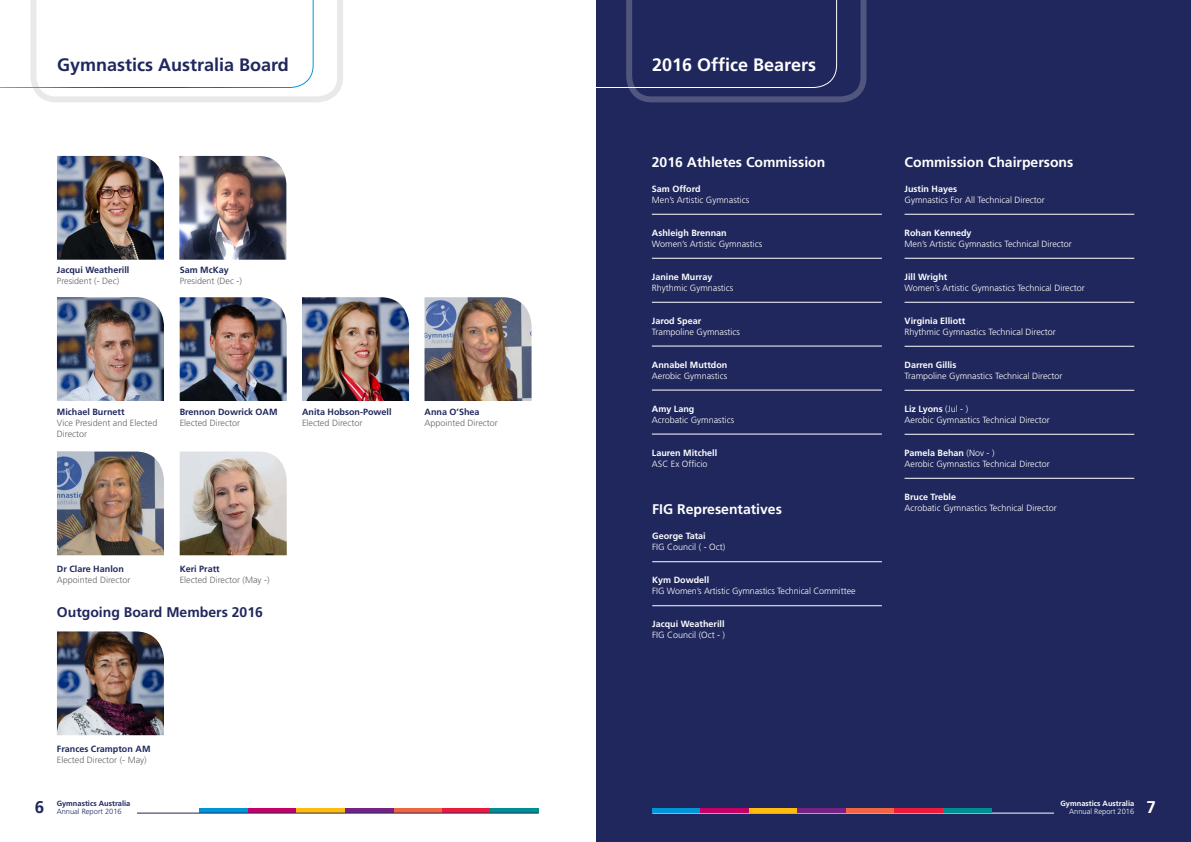
<style>
.page{position:relative;width:1191px;height:842px;background:#fff}
.page>*{position:absolute;margin:0;border:0;box-sizing:border-box;transform-origin:0 0}
.t1{font:700 18px "Frutiger";color:#1f275c}
.t2{font:700 18px "Frutiger";color:#fff}
.t3{font:700 17px "Frutiger";color:#1f275c}
.t4{font:700 17px "Frutiger";color:#fff}
.t5{font:700 14px "Frutiger";color:#fff}
.t6{font:700 14px "Frutiger";color:#1f275c}
.t7{font:300 9px/11px "Frutiger";color:#fff}
.t8{font:700 9px "Frutiger";color:#fff}
.t9{font:300 9px/11px "Frutiger";color:#65656a}
.t10{font:700 9px "Frutiger";color:#1f275c}
.t11{font:700 7.5px "Frutiger";color:#1f275c}
.t12{font:700 7.5px "Frutiger";color:#fff}
.t13{font:300 7.5px "Frutiger";color:#1f275c}
.t14{font:300 7.5px "Frutiger";color:#fff}
.s1{font-weight:700}
</style>
<div class="page">
<div style="left:393px;top:808px;width:49px;height:5px;background:#f26541"></div>
<div style="left:442px;top:808px;width:48px;height:5px;background:#ed1a3b"></div>
<div style="left:490px;top:808px;width:49px;height:5px;background:#008f91"></div>
<div style="left:200px;top:808px;width:48px;height:5px;background:#0095da"></div>
<div style="left:248px;top:808px;width:49px;height:5px;background:#c40067"></div>
<div style="left:296px;top:808px;width:49px;height:5px;background:#febc11"></div>
<div style="left:345px;top:808px;width:48px;height:5px;background:#762283"></div>
<svg style="left:0;top:0;width:343px;height:102px"></svg>
<hr style="left:137px;top:813px;width:402px;height:1px;background:#1f275c">
<img style="left:57px;top:297px;width:107px;height:104px">
<img style="left:57px;top:451px;width:107px;height:104px">
<img style="left:57px;top:631px;width:107px;height:104px">
<img style="left:57px;top:156px;width:107px;height:104px">
<img style="left:302px;top:297px;width:107px;height:104px">
<img style="left:180px;top:297px;width:107px;height:104px">
<img style="left:180px;top:451px;width:107px;height:104px">
<img style="left:424px;top:297px;width:107px;height:104px">
<div style="left:596px;top:0;width:595px;height:842px;background:#1f275c"></div>
<hr style="left:652px;top:214px;width:230px;height:1px;background:#fff">
<hr style="left:652px;top:258px;width:230px;height:1px;background:#fff">
<hr style="left:652px;top:302px;width:230px;height:1px;background:#fff">
<hr style="left:652px;top:346px;width:230px;height:1px;background:#fff">
<hr style="left:652px;top:390px;width:230px;height:1px;background:#fff">
<hr style="left:652px;top:434px;width:230px;height:1px;background:#fff">
<hr style="left:904px;top:214px;width:230px;height:1px;background:#fff">
<hr style="left:904px;top:258px;width:230px;height:1px;background:#fff">
<hr style="left:904px;top:302px;width:230px;height:1px;background:#fff">
<hr style="left:904px;top:346px;width:230px;height:1px;background:#fff">
<hr style="left:904px;top:390px;width:230px;height:1px;background:#fff">
<hr style="left:904px;top:434px;width:230px;height:1px;background:#fff">
<hr style="left:904px;top:478px;width:230px;height:1px;background:#fff">
<hr style="left:652px;top:561px;width:230px;height:1px;background:#fff">
<hr style="left:652px;top:605px;width:230px;height:1px;background:#fff">
<hr style="left:652px;top:813px;width:402px;height:1px;background:#fff">
<img style="left:179px;top:156px;width:107px;height:104px">
<div style="left:846px;top:808px;width:48px;height:5px;background:#f26541"></div>
<div style="left:894px;top:808px;width:49px;height:5px;background:#ed1a3b"></div>
<div style="left:942px;top:808px;width:49px;height:5px;background:#008f91"></div>
<div style="left:652px;top:808px;width:49px;height:5px;background:#0095da"></div>
<div style="left:700px;top:808px;width:49px;height:5px;background:#c40067"></div>
<div style="left:749px;top:808px;width:48px;height:5px;background:#febc11"></div>
<div style="left:797px;top:808px;width:49px;height:5px;background:#762283"></div>
<svg style="left:596px;top:0;width:271px;height:103px"></svg>
<h1 class="t1" style="left:57px;top:54px;width:233px">Gymnastics Australia Board</h1>
<p class="t10" style="left:57px;top:265px;width:74px">Jacqui Weatherill</p>
<p class="t9" style="left:57px;top:275px;width:64px">President (- Dec)</p>
<p class="t10" style="left:180px;top:265px;width:51px">Sam McKay</p>
<p class="t9" style="left:180px;top:275px;width:64px">President (Dec -)</p>
<p class="t10" style="left:57px;top:407px;width:69px">Michael Burnett</p>
<p class="t9" style="left:57px;top:418px;width:102px">Vice President and Elected<br>Director</p>
<p class="t10" style="left:180px;top:407px;width:99px">Brennon Dowrick OAM</p>
<p class="t9" style="left:180px;top:418px;width:62px">Elected Director</p>
<p class="t10" style="left:302px;top:407px;width:91px">Anita Hobson-Powell</p>
<p class="t9" style="left:302px;top:417px;width:62px">Elected Director</p>
<p class="t10" style="left:424px;top:407px;width:57px">Anna O’Shea</p>
<p class="t9" style="left:424px;top:417px;width:75px">Appointed Director</p>
<p class="t10" style="left:57px;top:563px;width:68px">Dr Clare Hanlon</p>
<p class="t9" style="left:57px;top:574px;width:75px">Appointed Director</p>
<p class="t10" style="left:180px;top:563px;width:42px">Keri Pratt</p>
<p class="t9" style="left:180px;top:574px;width:91px">Elected Director (May -)</p>
<h3 class="t6" style="left:57px;top:603px;width:207px">Outgoing Board Members 2016</h3>
<p class="t10" style="left:57px;top:743px;width:95px">Frances Crampton AM</p>
<p class="t9" style="left:57px;top:754px;width:91px">Elected Director (- May)</p>
<p class="t11" style="left:57px;top:798px;width:75px">Gymnastics Australia</p>
<h2 class="t3" style="left:35px;top:797px;width:11px">6</h2>
<p class="t13" style="left:57px;top:807px;width:67px">Annual Report 2016</p>
<h1 class="t2" style="left:652px;top:54px;width:165px">2016 Office Bearers</h1>
<h3 class="t5" style="left:652px;top:154px;width:175px">2016 Athletes Commission</h3>
<p class="t8" style="left:652px;top:184px;width:50px">Sam Offord</p>
<p class="t7" style="left:652px;top:194px;width:99px">Men’s Artistic Gymnastics</p>
<p class="t8" style="left:652px;top:228px;width:76px">Ashleigh Brennan</p>
<p class="t7" style="left:652px;top:238px;width:112px">Women’s Artistic Gymnastics</p>
<p class="t8" style="left:652px;top:272px;width:62px">Janine Murray</p>
<p class="t7" style="left:652px;top:282px;width:83px">Rhythmic Gymnastics</p>
<p class="t8" style="left:652px;top:315px;width:51px">Jarod Spear</p>
<p class="t7" style="left:652px;top:326px;width:90px">Trampoline Gymnastics</p>
<p class="t8" style="left:652px;top:359px;width:77px">Annabel Muttdon</p>
<p class="t7" style="left:652px;top:370px;width:77px">Aerobic Gymnastics</p>
<p class="t8" style="left:652px;top:403px;width:44px">Amy Lang</p>
<p class="t7" style="left:652px;top:414px;width:84px">Acrobatic Gymnastics</p>
<p class="t8" style="left:652px;top:447px;width:67px">Lauren Mitchell</p>
<p class="t7" style="left:652px;top:458px;width:57px">ASC Ex Officio</p>
<h3 class="t5" style="left:904px;top:154px;width:170px">Commission Chairpersons</h3>
<p class="t8" style="left:904px;top:184px;width:54px">Justin Hayes</p>
<p class="t7" style="left:904px;top:194px;width:142px">Gymnastics For All Technical Director</p>
<p class="t8" style="left:904px;top:228px;width:69px">Rohan Kennedy</p>
<p class="t7" style="left:904px;top:238px;width:169px">Men’s Artistic Gymnastics Technical Director</p>
<p class="t8" style="left:904px;top:272px;width:44px">Jill Wright</p>
<p class="t7" style="left:904px;top:282px;width:182px">Women’s Artistic Gymnastics Technical Director</p>
<p class="t8" style="left:904px;top:316px;width:62px">Virginia Elliott</p>
<p class="t7" style="left:904px;top:326px;width:153px">Rhythmic Gymnastics Technical Director</p>
<p class="t8" style="left:904px;top:360px;width:53px">Darren Gillis</p>
<p class="t7" style="left:904px;top:370px;width:159px">Trampoline Gymnastics Technical Director</p>
<p class="t7" style="left:904px;top:403px;width:147px"><span class="s1">Liz Lyons</span> (Jul - )<br>Aerobic Gymnastics Technical Director</p>
<p class="t7" style="left:904px;top:447px;width:147px"><span class="s1">Pamela Behan</span> (Nov - )<br>Aerobic Gymnastics Technical Director</p>
<p class="t8" style="left:904px;top:492px;width:53px">Bruce Treble</p>
<h3 class="t5" style="left:652px;top:501px;width:131px">FIG Representatives</h3>
<p class="t7" style="left:904px;top:502px;width:154px">Acrobatic Gymnastics Technical Director</p>
<p class="t8" style="left:652px;top:531px;width:55px">George Tatai</p>
<p class="t7" style="left:652px;top:542px;width:74px">FIG Council ( - Oct)</p>
<p class="t8" style="left:652px;top:575px;width:59px">Kym Dowdell</p>
<p class="t7" style="left:652px;top:586px;width:205px">FIG Women’s Artistic Gymnastics Technical Committee</p>
<p class="t8" style="left:652px;top:619px;width:74px">Jacqui Weatherill</p>
<p class="t7" style="left:652px;top:630px;width:74px">FIG Council (Oct - )</p>
<p class="t12" style="left:1060px;top:798px;width:75px">Gymnastics Australia</p>
<p class="t14" style="left:1069px;top:807px;width:67px">Annual Report 2016</p>
<h2 class="t4" style="left:1146px;top:797px;width:11px">7</h2>
</div>
